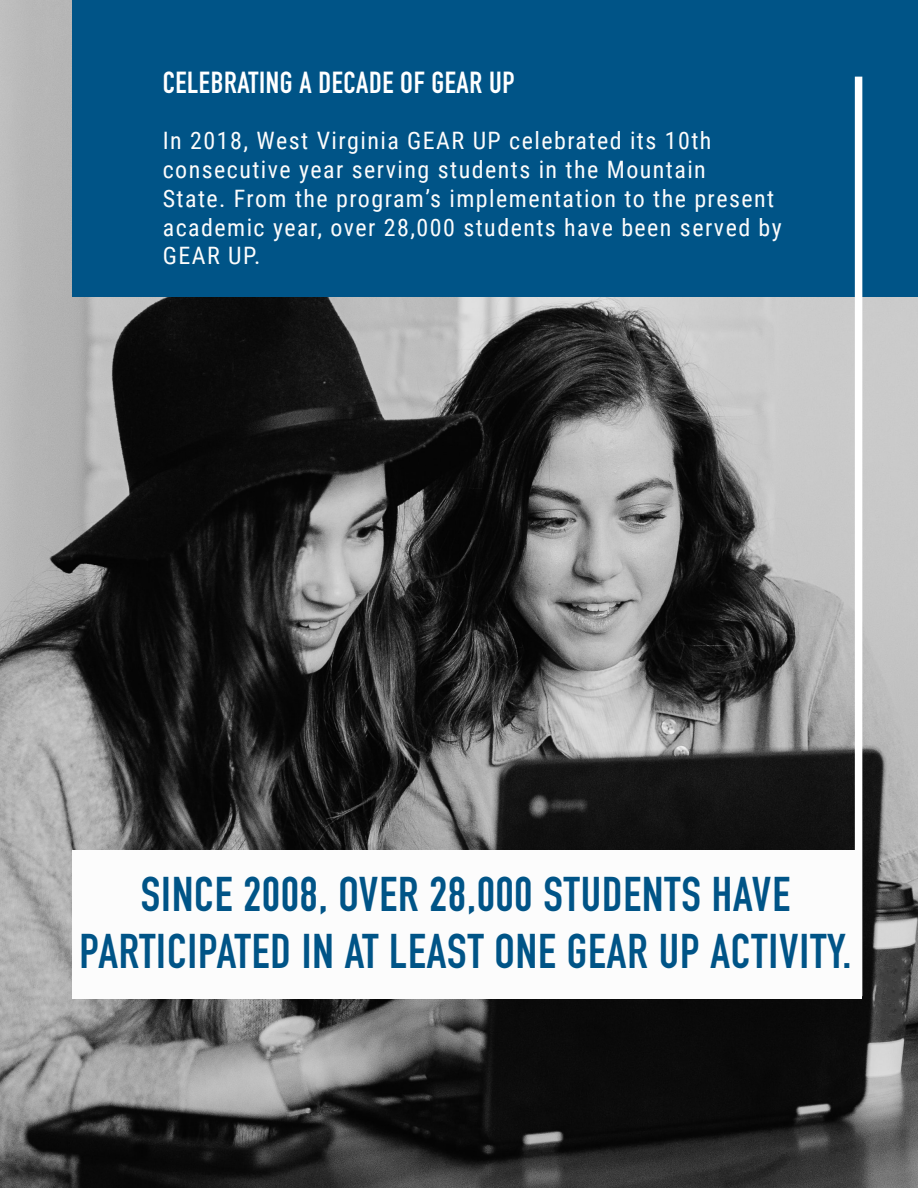
<style>
.page{position:relative;width:918px;height:1188px;background:#fff}
.page>*{position:absolute;margin:0;border:0;box-sizing:border-box;transform-origin:0 0}
.Subheading_2_-_Align{font:700 48px/57.6px "DIN Condensed";letter-spacing:.02em;color:#005487;text-align:center}
.Subheading_2_-_Align-2{font:700 30px "DIN Condensed";letter-spacing:.02em;color:#fff}
.Body_Main_BLK{font:24px/28.8px "Roboto Condensed";letter-spacing:.06em;color:#fcfcfc}
</style>
<div class="page">
<img style="left:0;top:0;width:918px;height:1188px">
<div style="left:72px;top:0;width:846px;height:297px;background:#005487"></div>
<div style="left:855px;top:77px;width:7px;height:919px;background:#fff"></div>
<div style="left:72px;top:850px;width:790px;height:149px;background:#fcfcfc"></div>
<p class="Subheading_2_-_Align-2" style="left:163px;top:63px;width:353px">CELEBRATING A DECADE OF GEAR UP</p>
<p class="Body_Main_BLK" style="left:163px;top:125px;width:621px">In 2018, West Virginia GEAR UP celebrated its 10th consecutive year serving students in the Mountain<br>State. From the program’s implementation to the present academic year, over 28,000 students have been served by GEAR UP.</p>
<p class="Subheading_2_-_Align" style="left:80px;top:865px;width:773px">SINCE 2008, OVER 28,000 STUDENTS HAVE<br>PARTICIPATED IN AT LEAST ONE GEAR UP ACTIVITY.</p>
</div>
